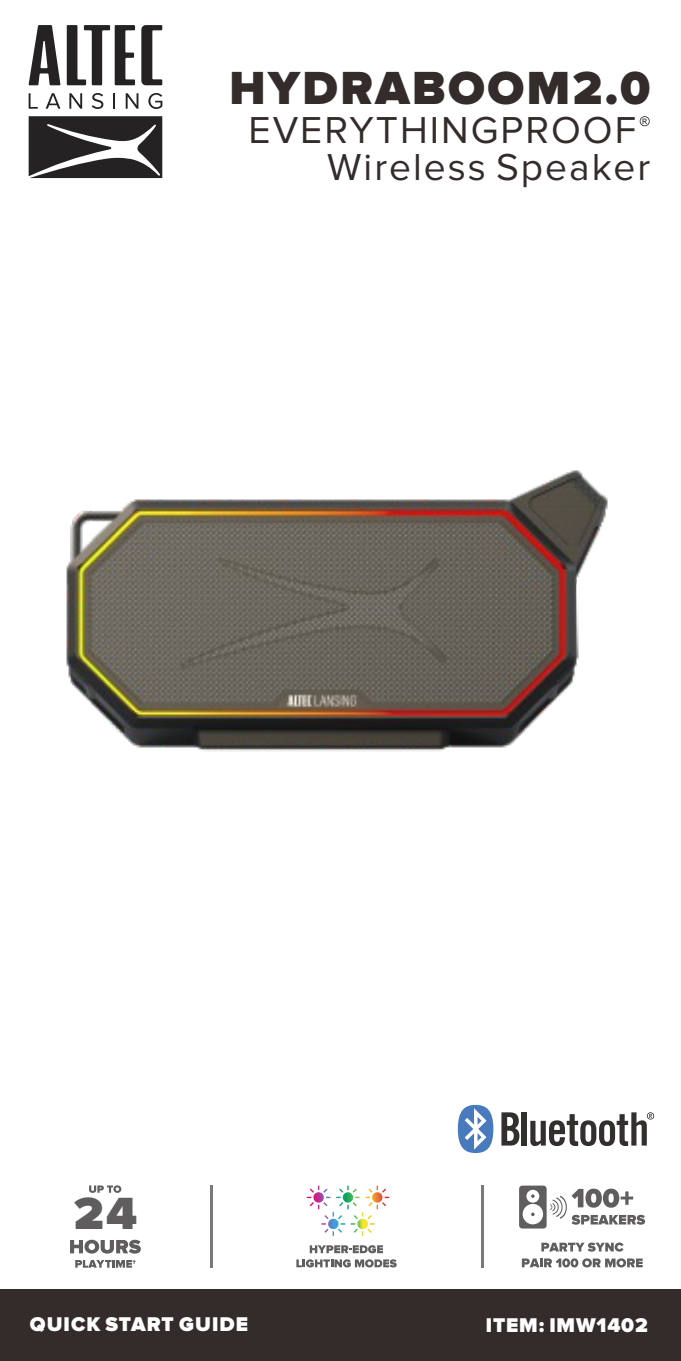
<style>
.page{position:relative;width:681px;height:1361px;background:#fff}
.page>*{position:absolute;margin:0;border:0;box-sizing:border-box;transform-origin:0 0}
.t1{font:900 48px "Proxima Nova";letter-spacing:.05em;color:#332c2b}
.t2{font:900 46.8px "Proxima Nova";color:#5f5d5d;scale:1.05 1}
.t3{font:38.8px/38px "Proxima Nova";letter-spacing:.05em;color:#332c2b}
.t4{font:900 20.8px "Proxima Nova";letter-spacing:.04em;color:#fefefe}
</style>
<div class="page">
<div style="left:0;top:1289px;width:680px;height:71px;background:#332c2b"></div>
<svg style="left:29px;top:116px;width:133px;height:62px"></svg>
<svg style="left:67px;top:25px;width:68px;height:60px"></svg>
<svg style="left:141px;top:25px;width:21px;height:60px"></svg>
<svg style="left:29px;top:25px;width:31px;height:60px"></svg>
<svg style="left:29px;top:93px;width:9px;height:16px"></svg>
<svg style="left:46px;top:93px;width:14px;height:16px"></svg>
<svg style="left:69px;top:93px;width:13px;height:16px"></svg>
<svg style="left:92px;top:93px;width:11px;height:16px"></svg>
<svg style="left:113px;top:93px;width:2px;height:16px"></svg>
<svg style="left:126px;top:93px;width:12px;height:16px"></svg>
<svg style="left:148px;top:93px;width:14px;height:16px"></svg>
<svg style="left:501px;top:1112px;width:18px;height:33px"></svg>
<div style="left:521px;top:1112px;width:5px;height:33px;background:#332f2f"></div>
<svg style="left:530px;top:1112px;width:124px;height:34px"></svg>
<svg style="left:457px;top:1105px;width:36px;height:48px"></svg>
<hr style="left:210px;top:1185px;width:3px;height:82px;background:#7b7977">
<hr style="left:481px;top:1185px;width:2px;height:82px;background:#7b7977">
<svg style="left:541px;top:1242px;width:82px;height:9px"></svg>
<svg style="left:521px;top:1258px;width:43px;height:9px"></svg>
<svg style="left:562px;top:1258px;width:8px;height:9px"></svg>
<svg style="left:570px;top:1258px;width:8px;height:9px"></svg>
<svg style="left:582px;top:1258px;width:9px;height:9px"></svg>
<svg style="left:584px;top:1258px;width:58px;height:9px"></svg>
<svg style="left:571px;top:1188px;width:62px;height:19px"></svg>
<svg style="left:571px;top:1214px;width:73px;height:10px"></svg>
<svg style="left:519px;top:1185px;width:33px;height:43px"></svg>
<svg style="left:552px;top:1199px;width:8px;height:16px"></svg>
<svg style="left:555px;top:1197px;width:9px;height:20px"></svg>
<svg style="left:559px;top:1195px;width:9px;height:24px"></svg>
<svg style="left:309px;top:1245px;width:74px;height:8px"></svg>
<svg style="left:296px;top:1259px;width:100px;height:8px"></svg>
<img style="left:306px;top:1185px;width:24px;height:24px">
<img style="left:336px;top:1185px;width:23px;height:24px">
<img style="left:321px;top:1212px;width:24px;height:23px">
<img style="left:350px;top:1212px;width:24px;height:23px">
<img style="left:365px;top:1185px;width:24px;height:24px">
<svg style="left:70px;top:1239px;width:71px;height:14px"></svg>
<svg style="left:89px;top:1185px;width:24px;height:8px"></svg>
<svg style="left:113px;top:1185px;width:8px;height:8px"></svg>
<svg style="left:75px;top:1260px;width:60px;height:7px"></svg>
<svg style="left:639px;top:116px;width:10px;height:10px"></svg>
<img style="left:66px;top:470px;width:542px;height:281px">
<p class="t1" style="left:229px;top:67px;width:422px">HYDRABOOM2.0</p>
<p class="t3" style="left:327px;top:112px;width:324px;text-indent:-79px">EVERYTHINGPROOF<br>Wireless Speaker</p>
<p class="t2" style="left:74px;top:1192px;width:62px">24</p>
<p class="t4" style="left:30px;top:1315px;width:219px">QUICK START GUIDE</p>
<p class="t4" style="left:485px;top:1315px;width:163px">ITEM: IMW1402</p>
</div>
